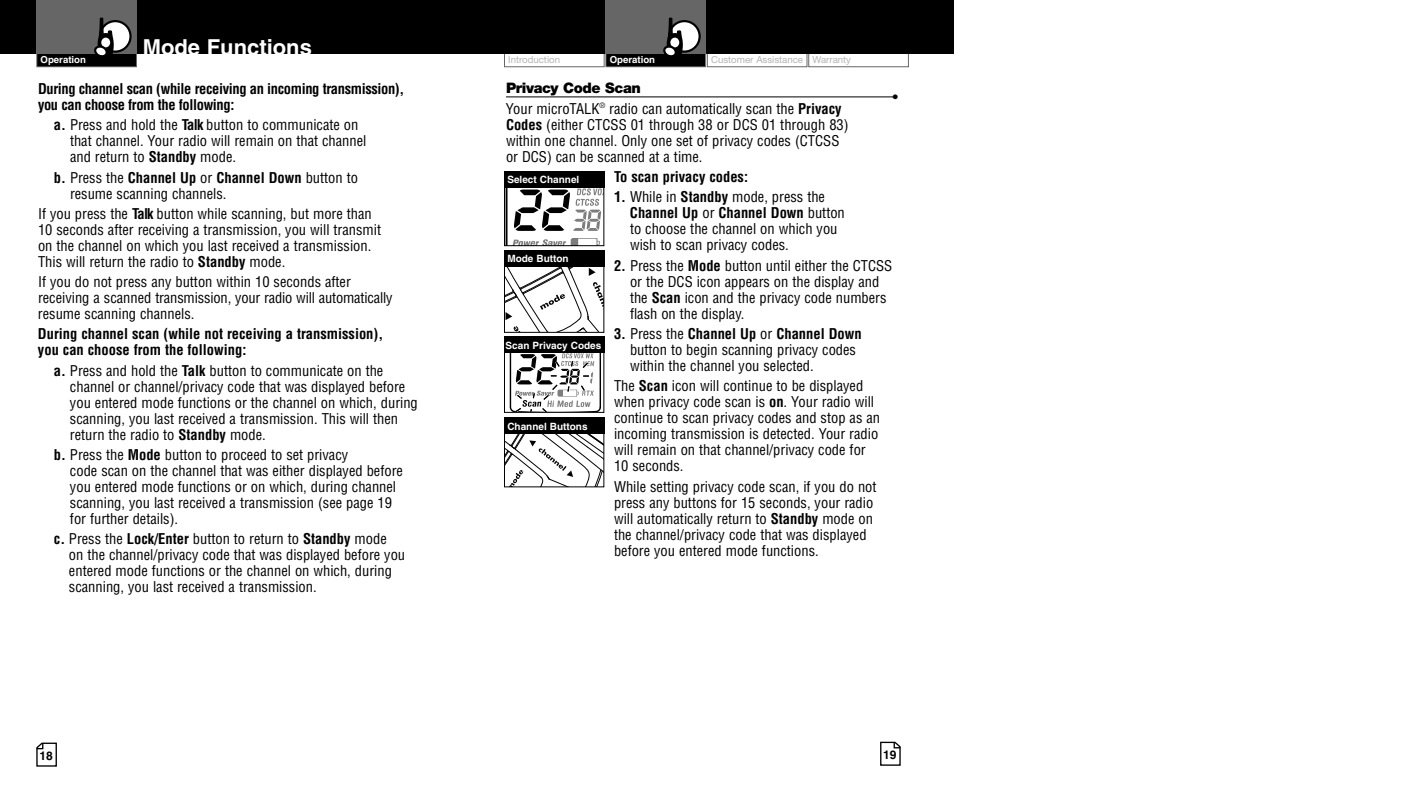
<style>
.page{position:relative;width:1404px;height:792px;background:#fff}
.page>*{position:absolute;margin:0;border:0;box-sizing:border-box;transform-origin:0 0}
.t1{font:700 22px "Helvetica";color:#fff}
.t2{font:condensed 14.4px/16px "Helvetica";color:#000}
.t3{font:700 condensed 14.4px/16px "Helvetica";color:#000}
.t4{font:700 condensed 14.4px/16px "Helvetica";letter-spacing:-.025em;color:#000}
.t5{font:900 14.4px "Helvetica Neue";letter-spacing:-.025em;color:#000}
.t6{font:700 14.4px "Helvetica";color:#000}
.t7{font:700 12px "Helvetica";color:#000}
.t8{font:700 10px "Helvetica";color:#fff}
.t9{font:9.6px "Helvetica Neue";color:#b3b3b3}
.t10{font:700 9.6px "Helvetica";color:#fff}
.s1{font-weight:700}
</style>
<div class="page">
<div style="left:808px;top:52px;width:101px;height:15px;border:1px solid #666"></div>
<div style="left:707px;top:52px;width:101px;height:15px;border:1px solid #666"></div>
<div style="left:504px;top:52px;width:101px;height:15px;border:1px solid #666"></div>
<svg style="left:880px;top:742px;width:21px;height:24px"></svg>
<div style="left:468px;top:0;width:486px;height:54px;background:#000"></div>
<div style="left:606px;top:53px;width:99px;height:13px;background:#000"></div>
<div style="left:605px;top:52px;width:101px;height:15px;border:1px solid #666"></div>
<div style="left:605px;top:0;width:101px;height:54px;background:#666"></div>
<div style="left:669px;top:21px;width:31px;height:31px;background:#fff;border-radius:50%"></div>
<div style="left:668px;top:20px;width:33px;height:33px;border:2px solid #000;border-radius:50%"></div>
<svg style="left:663px;top:17px;width:20px;height:39px"></svg>
<svg style="left:36px;top:743px;width:21px;height:24px"></svg>
<div style="left:0;top:0;width:468px;height:54px;background:#000"></div>
<div style="left:37px;top:53px;width:99px;height:13px;background:#000"></div>
<div style="left:36px;top:52px;width:101px;height:15px;border:1px solid #666"></div>
<div style="left:36px;top:0;width:101px;height:54px;background:#666"></div>
<div style="left:100px;top:21px;width:31px;height:31px;background:#fff;border-radius:50%"></div>
<div style="left:99px;top:20px;width:33px;height:33px;border:2px solid #000;border-radius:50%"></div>
<svg style="left:94px;top:17px;width:20px;height:39px"></svg>
<hr style="left:506px;top:96px;width:391px;height:1px;background:#000">
<svg style="left:506px;top:434px;width:96px;height:51px"></svg>
<div style="left:504px;top:418px;width:100px;height:69px;border:1px solid #000"></div>
<div style="left:504px;top:418px;width:100px;height:16px;background:#000"></div>
<hr style="left:506px;top:185px;width:2px;height:60px;background:#000">
<svg style="left:513px;top:238px;width:87px;height:6px"></svg>
<svg style="left:514px;top:188px;width:88px;height:43px"></svg>
<div style="left:504px;top:171px;width:100px;height:75px;border:1px solid #000"></div>
<div style="left:504px;top:171px;width:100px;height:16px;background:#000"></div>
<svg style="left:509px;top:353px;width:92px;height:58px"></svg>
<div style="left:504px;top:337px;width:100px;height:76px;border:1px solid #000"></div>
<div style="left:504px;top:337px;width:100px;height:16px;background:#000"></div>
<svg style="left:506px;top:266px;width:96px;height:65px"></svg>
<div style="left:504px;top:250px;width:100px;height:83px;border:1px solid #000"></div>
<div style="left:504px;top:250px;width:100px;height:16px;background:#000"></div>
<p class="t10" style="left:41px;top:56px;width:47px">Operation</p>
<h1 class="t1" style="left:143px;top:39px;width:171px">Mode Functions</h1>
<p class="t10" style="left:610px;top:56px;width:47px">Operation</p>
<p class="t9" style="left:508px;top:56px;width:53px">Introduction</p>
<p class="t9" style="left:711px;top:56px;width:141px">Customer Assistance Warranty</p>
<p class="t4" style="left:38px;top:81px;width:368px">During channel scan (while receiving an incoming transmission), you can choose from the following:</p>
<p class="t2" style="left:70px;top:117px;width:298px;text-indent:-16px"><span class="s1">a.</span> Press and hold the <span class="s1">Talk</span> button to communicate on that channel. Your radio will remain on that channel and return to <span class="s1">Standby</span> mode.</p>
<p class="t2" style="left:70px;top:170px;width:290px;text-indent:-16px"><span class="s1">b.</span> Press the <span class="s1">Channel Up</span> or <span class="s1">Channel Down</span> button to resume scanning channels.</p>
<p class="t2" style="left:38px;top:206px;width:345px">If you press the <span class="s1">Talk</span> button while scanning, but more than 10 seconds after receiving a transmission, you will transmit on the channel on which you last received a transmission.<br>This will return the radio to <span class="s1">Standby</span> mode.</p>
<p class="t2" style="left:38px;top:274px;width:356px">If you do not press any button within 10 seconds after receiving a scanned transmission, your radio will automatically resume scanning channels.</p>
<p class="t3" style="left:38px;top:327px;width:347px">During channel scan (while not receiving a transmission), you can choose from the following:</p>
<p class="t2" style="left:70px;top:363px;width:349px;text-indent:-16px"><span class="s1">a.</span> Press and hold the <span class="s1">Talk</span> button to communicate on the channel or channel/privacy code that was displayed before you entered mode functions or the channel on which, during scanning, you last received a transmission. This will then return the radio to <span class="s1">Standby</span> mode.</p>
<p class="t2" style="left:70px;top:447px;width:334px;text-indent:-16px"><span class="s1">b.</span> Press the <span class="s1">Mode</span> button to proceed to set privacy<br>code scan on the channel that was either displayed before you entered mode functions or on which, during channel scanning, you last received a transmission (see page 19 for further details).</p>
<p class="t2" style="left:69px;top:531px;width:338px;text-indent:-15px"><span class="s1">c.</span> Press the <span class="s1">Lock/Enter</span> button to return to <span class="s1">Standby</span> mode<br>on the channel/privacy code that was displayed before you entered mode functions or the channel on which, during scanning, you last received a transmission.</p>
<p class="t5" style="left:506px;top:83px;width:136px">Privacy Code Scan</p>
<p class="t6" style="left:893px;top:92px;width:7px">•</p>
<p class="t2" style="left:506px;top:101px;width:344px">Your microTALK<sup>®</sup> radio can automatically scan the <span class="s1">Privacy Codes</span> (either CTCSS 01 through 38 or DCS 01 through 83) within one channel. Only one set of privacy codes (CTCSS or DCS) can be scanned at a time.</p>
<p class="t3" style="left:614px;top:169px;width:136px">To scan privacy codes:</p>
<p class="t2" style="left:630px;top:189px;width:216px;text-indent:-16px"><span class="s1">1.</span> While in <span class="s1">Standby</span> mode, press the<br><span class="s1">Channel Up</span> or <span class="s1">Channel Down</span> button to choose the channel on which you wish to scan privacy codes.</p>
<p class="t2" style="left:630px;top:258px;width:264px;text-indent:-16px"><span class="s1">2.</span> Press the <span class="s1">Mode</span> button until either the CTCSS or the DCS icon appears on the display and the <span class="s1">Scan</span> icon and the privacy code numbers flash on the display.</p>
<p class="t2" style="left:630px;top:326px;width:233px;text-indent:-16px"><span class="s1">3.</span> Press the <span class="s1">Channel Up</span> or <span class="s1">Channel Down </span>button to begin scanning privacy codes within the channel you selected.</p>
<p class="t2" style="left:614px;top:378px;width:268px">The <span class="s1">Scan</span> icon will continue to be displayed when privacy code scan is <span class="s1">on</span>. Your radio will continue to scan privacy codes and stop as an incoming transmission is detected. Your radio will remain on that channel/privacy code for 10 seconds.</p>
<p class="t2" style="left:614px;top:479px;width:264px">While setting privacy code scan, if you do not press any buttons for 15 seconds, your radio will automatically return to <span class="s1">Standby</span> mode on the channel/privacy code that was displayed before you entered mode functions.</p>
<p class="t8" style="left:507px;top:176px;width:73px">Select Channel</p>
<p class="t8" style="left:507px;top:255px;width:63px">Mode Button</p>
<p class="t8" style="left:506px;top:342px;width:97px">Scan Privacy Codes</p>
<p class="t8" style="left:507px;top:422px;width:82px">Channel Buttons</p>
<p class="t7" style="left:39px;top:751px;width:15px">18</p>
<p class="t7" style="left:883px;top:751px;width:15px">19</p>
</div>
